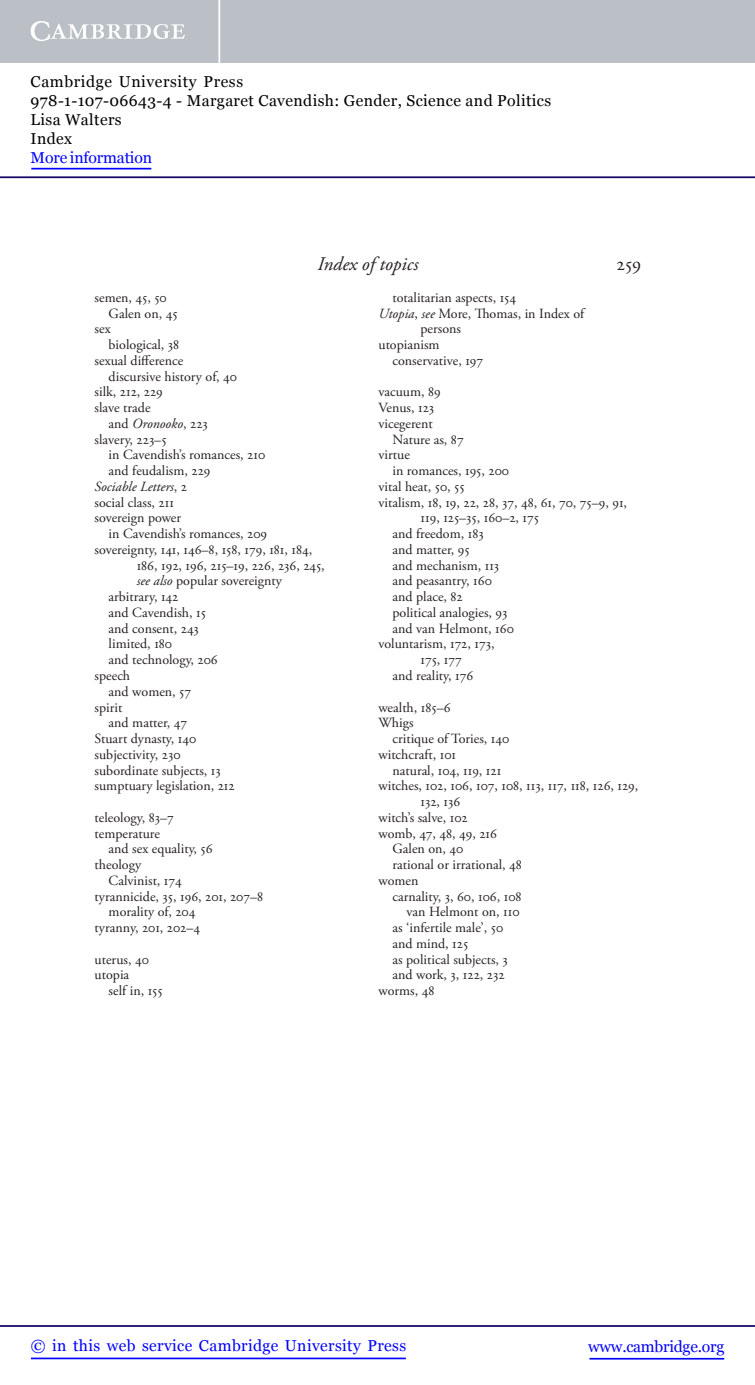
<style>
.page{position:relative;width:755px;height:1385px;background:#fff}
.page>*{position:absolute;margin:0;border:0;box-sizing:border-box;transform-origin:0 0}
.t1{font:italic 19.25px "Adobe Garamond Pro";color:#231f20}
.t2{font:19.25px "Adobe Garamond Pro";color:#231f20}
.t3{font:15.75px/18.9px "Georgia";letter-spacing:.025em;color:#000}
.t4{font:15.75px "Georgia";letter-spacing:.025em;color:#00f}
.t5{font:15.75px "Georgia";letter-spacing:-.015em;color:#00f}
.t6{font:15.75px "Georgia";letter-spacing:-.01em;color:#00f}
.t7{font:14px/15.8px "Adobe Garamond Pro";color:#231f20}
.t8{font:italic 14px "Adobe Garamond Pro";color:#231f20}
.s1{font-style:normal}
.s2{font-style:italic}
</style>
<div class="page">
<hr style="left:589px;top:1358px;width:134px;height:1px;background:#00f">
<hr style="left:0;top:1325px;width:754px;height:2px;background:#150666">
<hr style="left:31px;top:1357px;width:374px;height:2px;background:#00f">
<div style="left:0;top:0;width:754px;height:63px;background:#bac0c6"></div>
<svg style="left:31px;top:21px;width:154px;height:20px"></svg>
<hr style="left:218px;top:0;width:2px;height:63px;background:#fff">
<hr style="left:0;top:176px;width:754px;height:2px;background:#150666">
<hr style="left:31px;top:168px;width:120px;height:1px;background:#00f">
<p class="t3" style="left:31px;top:73px;width:521px">Cambridge University Press<br>978-1-107-06643-4 - Margaret Cavendish: Gender, Science and Politics<br>Lisa Walters<br>Index</p>
<p class="t6" style="left:31px;top:148px;width:123px">More information</p>
<h1 class="t1" style="left:317px;top:257px;width:102px">Index of topics</h1>
<h1 class="t2" style="left:616px;top:257px;width:26px">259</h1>
<p class="t7" style="left:94px;top:291px;width:74px">semen, 45 , 50</p>
<p class="t7" style="left:108px;top:307px;width:70px">Galen on, 45</p>
<p class="t7" style="left:94px;top:322px;width:18px">sex</p>
<p class="t7" style="left:108px;top:338px;width:72px">biological, 38</p>
<p class="t7" style="left:94px;top:354px;width:90px">sexual difference</p>
<p class="t7" style="left:108px;top:370px;width:130px">discursive history of, 40</p>
<p class="t7" style="left:94px;top:385px;width:70px">silk, 212 , 229</p>
<p class="t7" style="left:94px;top:401px;width:57px">slave trade</p>
<p class="t8" style="left:108px;top:418px;width:101px"><span class="s1">and</span> Oronooko <span class="s1">, 223</span></p>
<p class="t7" style="left:94px;top:433px;width:73px">slavery, 223–5</p>
<p class="t7" style="left:108px;top:448px;width:158px">in Cavendish’s romances, 210</p>
<p class="t7" style="left:108px;top:464px;width:103px">and feudalism, 229</p>
<p class="t8" style="left:94px;top:481px;width:94px">Sociable Letters <span class="s1">, 2</span></p>
<p class="t7" style="left:94px;top:496px;width:81px">social class, 211</p>
<p class="t7" style="left:94px;top:511px;width:88px">sovereign power</p>
<p class="t7" style="left:108px;top:527px;width:160px">in Cavendish’s romances, 209</p>
<p class="t7" style="left:94px;top:543px;width:219px">sovereignty, 141 , 146–8 , 158 , 179 , 181 , 184 ,</p>
<p class="t7" style="left:136px;top:559px;width:189px">186 , 192 , 196 , 215–19 , 226 , 236 , 245 ,</p>
<p class="t7" style="left:136px;top:574px;width:147px"><span class="s2">see also</span> popular sovereignty</p>
<p class="t7" style="left:108px;top:590px;width:71px">arbitrary, 142</p>
<p class="t7" style="left:108px;top:606px;width:99px">and Cavendish, 15</p>
<p class="t7" style="left:108px;top:622px;width:92px">and consent, 243</p>
<p class="t7" style="left:108px;top:637px;width:65px">limited, 180</p>
<p class="t7" style="left:108px;top:653px;width:111px">and technology, 206</p>
<p class="t7" style="left:94px;top:669px;width:37px">speech</p>
<p class="t7" style="left:108px;top:685px;width:84px">and women, 57</p>
<p class="t7" style="left:94px;top:700px;width:29px">spirit</p>
<p class="t7" style="left:108px;top:716px;width:80px">and matter, 47</p>
<p class="t7" style="left:94px;top:732px;width:103px">Stuart dynasty, 140</p>
<p class="t7" style="left:94px;top:748px;width:87px">subjectivity, 230</p>
<p class="t7" style="left:94px;top:763px;width:128px">subordinate subjects, 13</p>
<p class="t7" style="left:94px;top:779px;width:141px">sumptuary legislation, 212</p>
<p class="t7" style="left:94px;top:811px;width:81px">teleology, 83–7</p>
<p class="t7" style="left:94px;top:826px;width:67px">temperature</p>
<p class="t7" style="left:108px;top:842px;width:105px">and sex equality, 56</p>
<p class="t7" style="left:94px;top:858px;width:48px">theology</p>
<p class="t7" style="left:108px;top:874px;width:75px">Calvinist, 174</p>
<p class="t7" style="left:94px;top:889px;width:170px">tyrannicide, 35 , 196 , 201 , 207–8</p>
<p class="t7" style="left:108px;top:905px;width:88px">morality of, 204</p>
<p class="t7" style="left:94px;top:921px;width:107px">tyranny, 201 , 202–4</p>
<p class="t7" style="left:94px;top:952px;width:56px">uterus, 40 utopia</p>
<p class="t7" style="left:108px;top:984px;width:55px">self in, 155</p>
<p class="t7" style="left:392px;top:291px;width:125px">totalitarian aspects, 154</p>
<p class="t7" style="left:378px;top:307px;width:207px"><span class="s2">Utopia</span> , <span class="s2">see</span> More, Thomas, in Index of</p>
<p class="t7" style="left:420px;top:322px;width:42px">persons</p>
<p class="t7" style="left:378px;top:338px;width:63px">utopianism</p>
<p class="t7" style="left:392px;top:354px;width:92px">conservative, 197</p>
<p class="t7" style="left:378px;top:385px;width:64px">vacuum, 89</p>
<p class="t7" style="left:378px;top:401px;width:57px">Venus, 123</p>
<p class="t7" style="left:378px;top:417px;width:56px">vicegerent</p>
<p class="t7" style="left:392px;top:433px;width:73px">Nature as, 87</p>
<p class="t7" style="left:378px;top:448px;width:33px">virtue</p>
<p class="t7" style="left:392px;top:464px;width:118px">in romances, 195 , 200</p>
<p class="t7" style="left:378px;top:480px;width:87px">vital heat, 50 , 55</p>
<p class="t7" style="left:378px;top:496px;width:250px">vitalism, 18 , 19 , 22 , 28 , 37 , 48 , 61 , 70 , 75–9 , 91 ,</p>
<p class="t7" style="left:420px;top:511px;width:120px">119 , 125–35 , 160–2 , 175</p>
<p class="t7" style="left:392px;top:527px;width:93px">and freedom, 183</p>
<p class="t7" style="left:392px;top:543px;width:79px">and matter, 95</p>
<p class="t7" style="left:392px;top:559px;width:108px">and mechanism, 113</p>
<p class="t7" style="left:392px;top:574px;width:101px">and peasantry, 160</p>
<p class="t7" style="left:392px;top:590px;width:72px">and place, 82</p>
<p class="t7" style="left:392px;top:606px;width:116px">political analogies, 93</p>
<p class="t7" style="left:392px;top:622px;width:123px">and van Helmont, 160</p>
<p class="t7" style="left:378px;top:637px;width:117px">voluntarism, 172 , 173 ,</p>
<p class="t7" style="left:420px;top:653px;width:43px">175 , 177</p>
<p class="t7" style="left:392px;top:669px;width:82px">and reality, 176</p>
<p class="t7" style="left:378px;top:700px;width:73px">wealth, 185–6<br>Whigs</p>
<p class="t7" style="left:378px;top:732px;width:132px;text-indent:14px">critique of Tories, 140 witchcraft, 101</p>
<p class="t7" style="left:392px;top:763px;width:110px">natural, 104 , 119 , 121</p>
<p class="t7" style="left:378px;top:779px;width:261px">witches, 102 , 106 , 107 , 108 , 113 , 117 , 118 , 126 , 129 ,</p>
<p class="t7" style="left:420px;top:795px;width:41px">132 , 136</p>
<p class="t7" style="left:378px;top:811px;width:91px">witch’s salve, 102</p>
<p class="t7" style="left:378px;top:826px;width:120px">womb, 47 , 48 , 49 , 216</p>
<p class="t7" style="left:392px;top:842px;width:72px">Galen on, 40</p>
<p class="t7" style="left:392px;top:858px;width:131px">rational or irrational, 48</p>
<p class="t7" style="left:378px;top:874px;width:41px">women</p>
<p class="t7" style="left:392px;top:889px;width:130px">carnality, 3 , 60 , 106 , 108</p>
<p class="t7" style="left:406px;top:905px;width:114px">van Helmont on, 110</p>
<p class="t7" style="left:392px;top:921px;width:112px">as ‘infertile male’, 50</p>
<p class="t7" style="left:392px;top:937px;width:77px">and mind, 125</p>
<p class="t7" style="left:392px;top:952px;width:117px">as political subjects, 3</p>
<p class="t7" style="left:392px;top:968px;width:113px">and work, 3 , 122 , 232</p>
<p class="t7" style="left:378px;top:984px;width:57px">worms, 48</p>
<p class="t4" style="left:31px;top:1336px;width:376px">© in this web service Cambridge University Press</p>
<p class="t5" style="left:587px;top:1336px;width:137px">www.cambridge.org</p>
</div>
